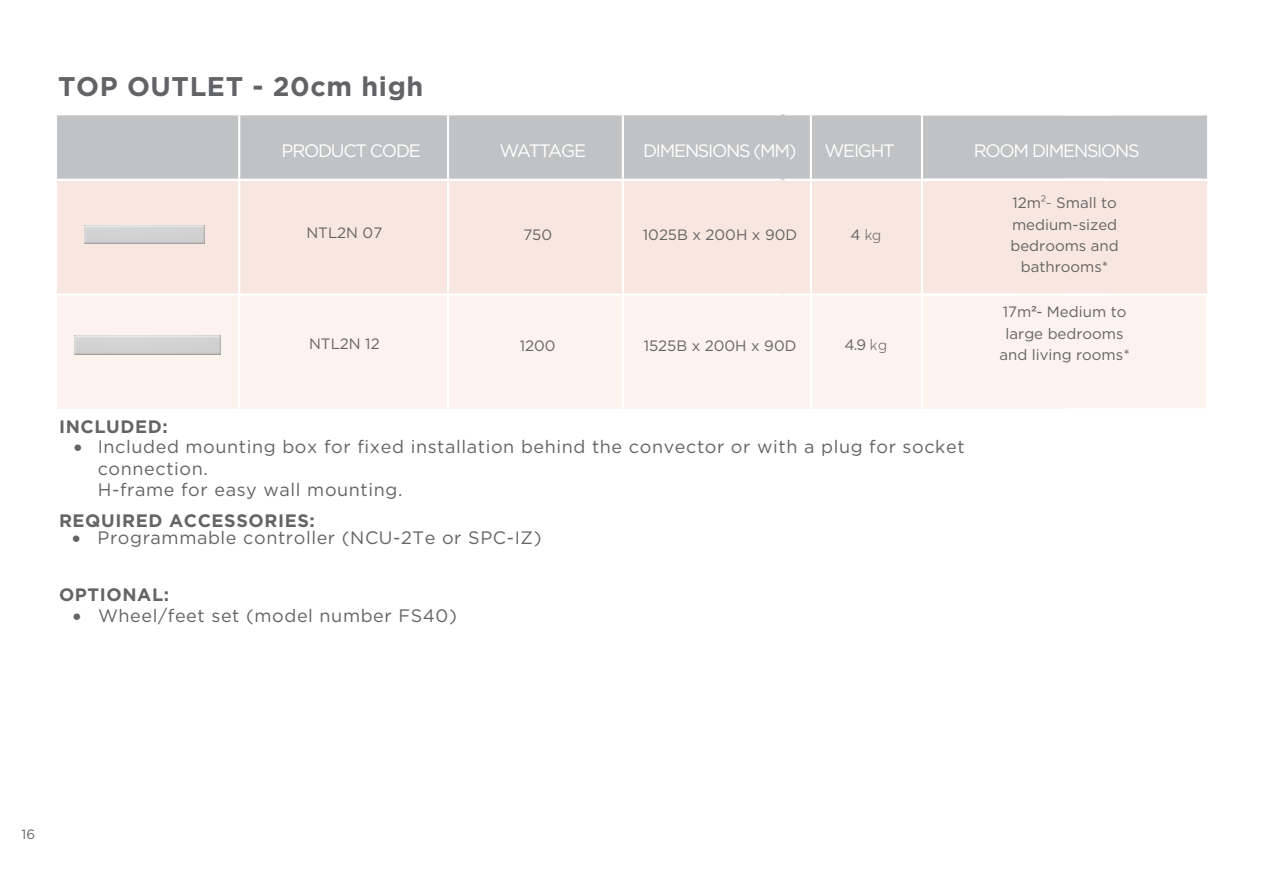
<style>
.page{position:relative;width:1263px;height:893px;background:#fff}
.page>*{position:absolute;margin:0;border:0;box-sizing:border-box;transform-origin:0 0}
.t1{font:700 27px "Gotham";letter-spacing:.02em;color:#626366}
.t2{font:18px/21.6px "Gotham";letter-spacing:.035em;color:#636466}
.t3{font:18px "Gotham";letter-spacing:-.07em;color:#fff}
.t4{font:700 18px "Gotham";letter-spacing:.035em;color:#636466}
.t5{font:18px "Gotham";letter-spacing:-.105em;color:#fff}
.t6{font:15px/21.1px "Gotham";color:#646463;text-align:center}
.t7{font:15px "Gotham";color:#646363}
.t8{font:300 15px "Averta Std PE";color:#646463}
.t9{font:13.5px "Gotham";color:#646463}
.s1{font-family:"Gotham";font-weight:400}
.s2{font-family:"Averta Std PE";font-weight:300}
.s3{font-family:"Arial"}
</style>
<div class="page">
<div style="left:57px;top:114px;width:1150px;height:66px;background:#c0c2c4"></div>
<div style="left:57px;top:180px;width:1150px;height:114px;background:#f8e7e0"></div>
<div style="left:56px;top:294px;width:1149px;height:115px;background:#fcf2ee"></div>
<hr style="left:55px;top:113px;width:184px;height:2px;background:#fff">
<hr style="left:239px;top:113px;width:209px;height:2px;background:#fff">
<hr style="left:238px;top:115px;width:2px;height:64px;background:#fff">
<hr style="left:448px;top:113px;width:175px;height:2px;background:#fff">
<hr style="left:447px;top:115px;width:2px;height:64px;background:#fff">
<hr style="left:623px;top:113px;width:158px;height:2px;background:#fff">
<hr style="left:622px;top:115px;width:2px;height:64px;background:#fff">
<svg style="left:784px;top:114px;width:419px;height:3px"></svg>
<hr style="left:810px;top:115px;width:2px;height:64px;background:#fff">
<hr style="left:922px;top:113px;width:187px;height:2px;background:#fff">
<hr style="left:921px;top:115px;width:2px;height:64px;background:#fff">
<hr style="left:1064px;top:113px;width:145px;height:2px;background:#fff">
<hr style="left:55px;top:296px;width:2px;height:112px;background:#fff">
<hr style="left:238px;top:296px;width:2px;height:112px;background:#fff">
<hr style="left:447px;top:296px;width:2px;height:112px;background:#fff">
<hr style="left:622px;top:296px;width:2px;height:112px;background:#fff">
<hr style="left:810px;top:296px;width:2px;height:112px;background:#fff">
<hr style="left:921px;top:296px;width:2px;height:112px;background:#fff">
<hr style="left:55px;top:179px;width:184px;height:2px;background:#fff">
<hr style="left:239px;top:179px;width:209px;height:2px;background:#fff">
<hr style="left:448px;top:179px;width:175px;height:2px;background:#fff">
<hr style="left:623px;top:179px;width:158px;height:2px;background:#fff">
<svg style="left:784px;top:177px;width:419px;height:5px"></svg>
<hr style="left:922px;top:179px;width:187px;height:2px;background:#fff">
<hr style="left:1064px;top:179px;width:145px;height:2px;background:#fff">
<hr style="left:1064px;top:408px;width:145px;height:2px;background:#fff">
<hr style="left:238px;top:181px;width:2px;height:112px;background:#fff">
<hr style="left:447px;top:181px;width:2px;height:112px;background:#fff">
<hr style="left:622px;top:181px;width:2px;height:112px;background:#fff">
<hr style="left:810px;top:181px;width:2px;height:112px;background:#fff">
<hr style="left:921px;top:181px;width:2px;height:112px;background:#fff">
<hr style="left:55px;top:293px;width:184px;height:3px;background:#fff">
<hr style="left:239px;top:293px;width:209px;height:3px;background:#fff">
<hr style="left:448px;top:293px;width:175px;height:3px;background:#fff">
<hr style="left:623px;top:293px;width:158px;height:3px;background:#fff">
<hr style="left:782px;top:293px;width:233px;height:3px;background:#fff">
<hr style="left:922px;top:293px;width:187px;height:3px;background:#fff">
<hr style="left:1064px;top:293px;width:145px;height:3px;background:#fff">
<img style="left:74px;top:336px;width:147px;height:19px">
<img style="left:85px;top:225px;width:119px;height:18px">
<h1 class="t1" style="left:58px;top:69px;width:367px">TOP OUTLET - 20cm high</h1>
<p class="t3" style="left:282px;top:140px;width:141px">PRODUCT CODE</p>
<p class="t5" style="left:500px;top:140px;width:88px">WATTAGE</p>
<p class="t3" style="left:643px;top:140px;width:155px">DIMENSIONS (MM)</p>
<p class="t3" style="left:824px;top:140px;width:72px">WEIGHT</p>
<p class="t3" style="left:974px;top:140px;width:168px">ROOM DIMENSIONS</p>
<p class="t7" style="left:306px;top:225px;width:77px">NTL2N 07</p>
<p class="t7" style="left:523px;top:226px;width:30px">750</p>
<p class="t7" style="left:643px;top:226px;width:156px">1025B x 200H x 90D</p>
<p class="t8" style="left:850px;top:225px;width:32px"><span class="s1">4</span> kg</p>
<p class="t7" style="left:309px;top:336px;width:72px">NTL2N 12</p>
<p class="t6" style="left:520px;top:335px;width:37px">1200</p>
<p class="t7" style="left:644px;top:337px;width:154px">1525B x 200H x 90D</p>
<p class="t6" style="left:844px;top:334px;width:44px">4.9 <span class="s2">kg</span></p>
<p class="t4" style="left:59px;top:415px;width:110px">INCLUDED:</p>
<p class="t2" style="left:98px;top:436px;width:868px;text-indent:-24px">• Included mounting box for fixed installation behind the convector or with a plug for socket connection.<br>H-frame for easy wall mounting.</p>
<p class="t4" style="left:59px;top:508px;width:257px">REQUIRED ACCESSORIES:</p>
<p class="t2" style="left:72px;top:527px;width:471px">• Programmable controller (NCU-2Te or SPC-IZ)</p>
<p class="t4" style="left:59px;top:582px;width:112px">OPTIONAL:</p>
<p class="t2" style="left:73px;top:604px;width:386px">• Wheel/feet set (model number FS40)</p>
<p class="t6" style="left:1010px;top:192px;width:110px">12m<span class="s2">²-</span> Small to medium-sized bedrooms and bathrooms*</p>
<p class="t6" style="left:999px;top:301px;width:132px">17m<span class="s3">²</span>- Medium to large bedrooms and living rooms*</p>
<p class="t9" style="left:22px;top:827px;width:15px">16</p>
</div>
